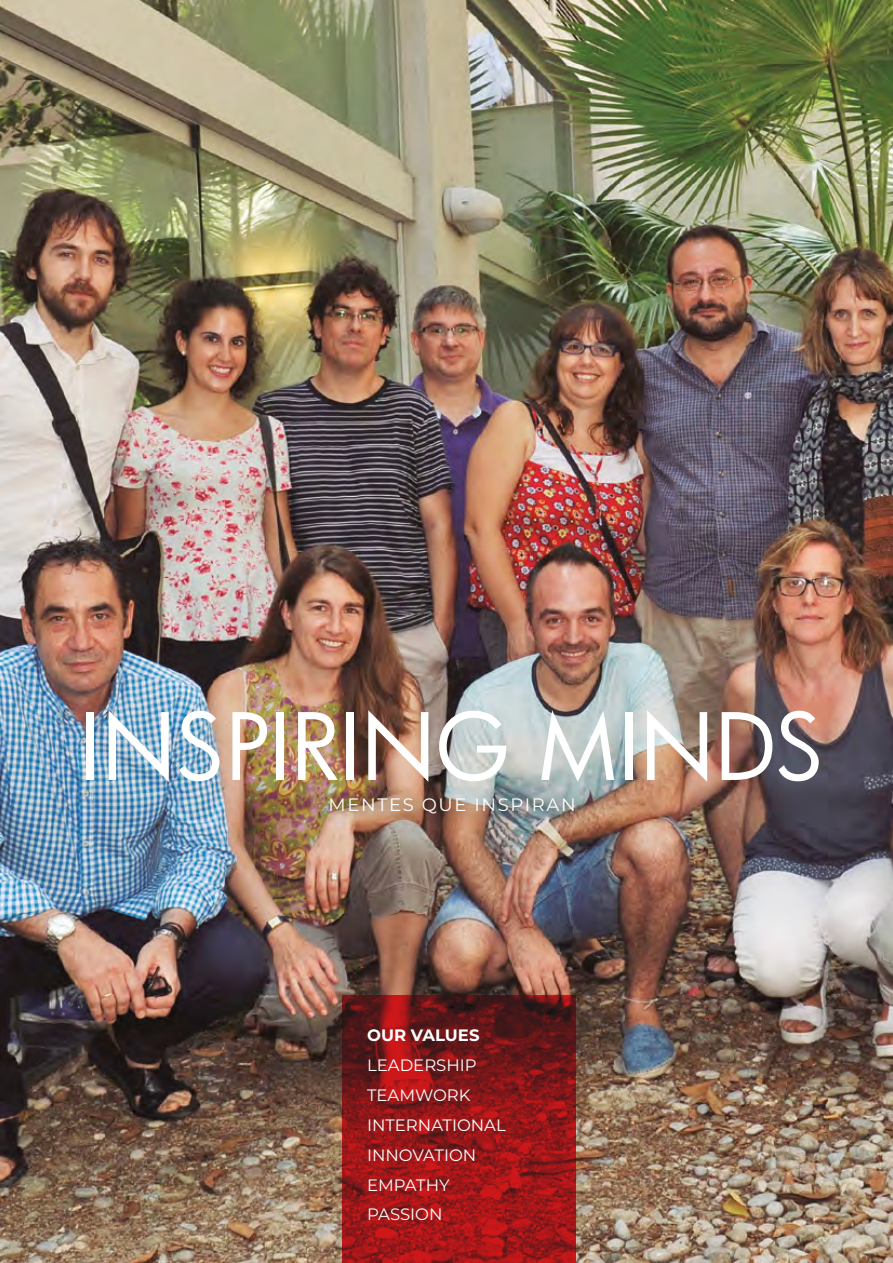
<style>
.page{position:relative;width:893px;height:1263px;background:#fff}
.page>*{position:absolute;margin:0;border:0;box-sizing:border-box;transform-origin:0 0}
.t1{font:90px "Futura";color:#fff}
.t2{font:18px "Montserrat";letter-spacing:.09em;color:#fff}
.t3{font:16.5px/30px "Montserrat";color:#fff}
.t4{font:700 16.5px "Montserrat";color:#fff}
</style>
<div class="page">
<img style="left:0;top:0;width:893px;height:1263px">
<svg style="left:342px;top:995px;width:233px;height:268px;background:#8b1618"></svg>
<div style="left:320px;top:786px;width:271px;height:43px;background:#000;opacity:.75"></div>
<h1 class="t1" style="left:80px;top:686px;width:746px">INSPIRING MINDS</h1>
<p class="t2" style="left:328px;top:792px;width:249px">MENTES QUE INSPIRAN</p>
<p class="t4" style="left:367px;top:1023px;width:114px">OUR VALUES</p>
<p class="t3" style="left:367px;top:1049px;width:140px">LEADERSHIP<br>TEAMWORK<br>INTERNATIONAL<br>INNOVATION<br>EMPATHY<br>PASSION</p>
</div>
